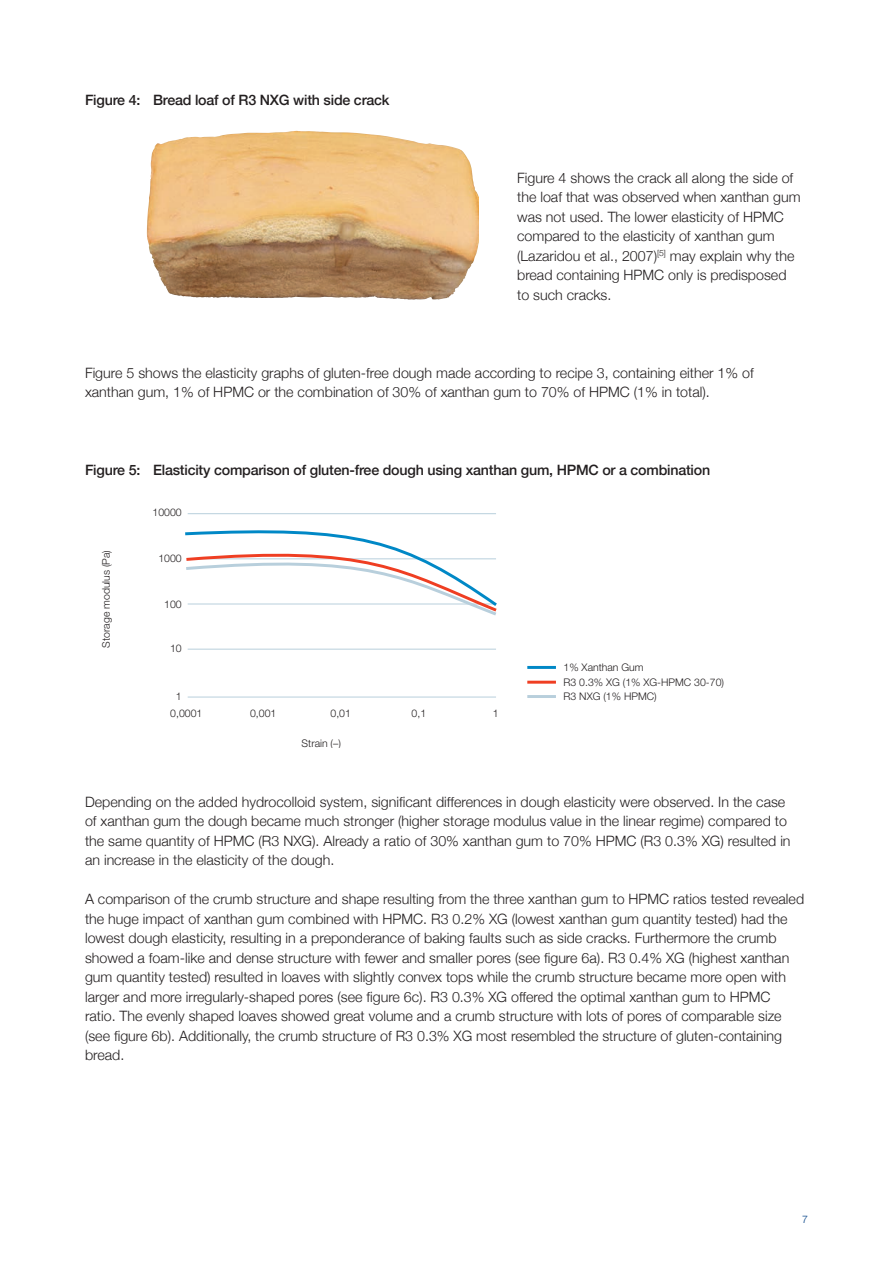
<style>
.page{position:relative;width:893px;height:1263px;background:#fff}
.page>*{position:absolute;margin:0;border:0;box-sizing:border-box;transform-origin:0 0}
.t1{font:300 14.25px/19.5px "Helvetica Neue";color:#231f20}
.t2{font:500 14.25px "Helvetica Neue";letter-spacing:-.015em;color:#231f20}
.t3{font:300 10.5px/14.5px "Helvetica Neue";color:#231f20}
.t4{font:300 10.5px "Helvetica Neue";color:#014086}
</style>
<div class="page">
<hr style="left:188px;top:649px;width:308px;height:1px;background:#b8cfdc">
<hr style="left:188px;top:513px;width:308px;height:1px;background:#b8cfdc">
<hr style="left:188px;top:697px;width:308px;height:1px;background:#b8cfdc">
<svg style="left:185px;top:530px;width:312px;height:86px"></svg>
<hr style="left:527px;top:666px;width:29px;height:3px;background:#0088c6">
<hr style="left:527px;top:681px;width:29px;height:3px;background:#ef3e22">
<hr style="left:527px;top:695px;width:29px;height:3px;background:#b8cfdc">
<img style="left:147px;top:131px;width:332px;height:157px">
<p class="t2" style="left:85px;top:91px;width:306px">Figure 4: Bread loaf of R3 NXG with side crack</p>
<p class="t1" style="left:517px;top:167px;width:285px">Figure 4 shows the crack all along the side of the loaf that was observed when xanthan gum was not used. The lower elasticity of HPMC compared to the elasticity of xanthan gum (Lazaridou et al., 2007)<sup>[5]</sup> may explain why the bread containing HPMC only is predisposed to such cracks.</p>
<p class="t1" style="left:85px;top:362px;width:670px">Figure 5 shows the elasticity graphs of gluten-free dough made according to recipe 3, containing either 1% of xanthan gum, 1% of HPMC or the combination of 30% of xanthan gum to 70% of HPMC (1% in total).</p>
<p class="t2" style="left:85px;top:461px;width:627px">Figure 5: Elasticity comparison of gluten-free dough using xanthan gum, HPMC or a combination</p>
<p class="t3" style="left:100px;top:647px;width:99px;rotate:-90deg">Storage modulus (Pa)</p>
<p class="t3" style="left:153px;top:506px;width:31px">10000</p>
<p class="t3" style="left:158px;top:552px;width:25px">1000</p>
<p class="t3" style="left:164px;top:597px;width:19px">100</p>
<p class="t3" style="left:170px;top:642px;width:13px">10</p>
<p class="t3" style="left:176px;top:690px;width:7px">1</p>
<p class="t3" style="left:170px;top:707px;width:34px">0,0001</p>
<p class="t3" style="left:250px;top:707px;width:28px">0,001</p>
<p class="t3" style="left:331px;top:707px;width:22px">0,01</p>
<p class="t3" style="left:412px;top:707px;width:16px">0,1</p>
<p class="t3" style="left:493px;top:707px;width:7px">1</p>
<p class="t3" style="left:302px;top:737px;width:41px">Strain (–)</p>
<p class="t3" style="left:563px;top:661px;width:162px">1% Xanthan Gum<br>R3 0.3% XG (1% XG-HPMC 30-70)<br>R3 NXG (1% HPMC)</p>
<p class="t1" style="left:85px;top:791px;width:707px">Depending on the added hydrocolloid system, significant differences in dough elasticity were observed. In the case of xanthan gum the dough became much stronger (higher storage modulus value in the linear regime) compared to the same quantity of HPMC (R3 NXG). Already a ratio of 30% xanthan gum to 70% HPMC (R3 0.3% XG) resulted in an increase in the elasticity of the dough.</p>
<p class="t1" style="left:85px;top:889px;width:721px">A comparison of the crumb structure and shape resulting from the three xanthan gum to HPMC ratios tested revealed the huge impact of xanthan gum combined with HPMC. R3 0.2% XG (lowest xanthan gum quantity tested) had the lowest dough elasticity, resulting in a preponderance of baking faults such as side cracks. Furthermore the crumb showed a foam-like and dense structure with fewer and smaller pores (see figure 6a). R3 0.4% XG (highest xanthan gum quantity tested) resulted in loaves with slightly convex tops while the crumb structure became more open with larger and more irregularly-shaped pores (see figure 6c). R3 0.3% XG offered the optimal xanthan gum to HPMC ratio. The evenly shaped loaves showed great volume and a crumb structure with lots of pores of comparable size (see figure 6b). Additionally, the crumb structure of R3 0.3% XG most resembled the structure of gluten-containing bread.</p>
<p class="t4" style="left:802px;top:1213px;width:7px">7</p>
</div>
